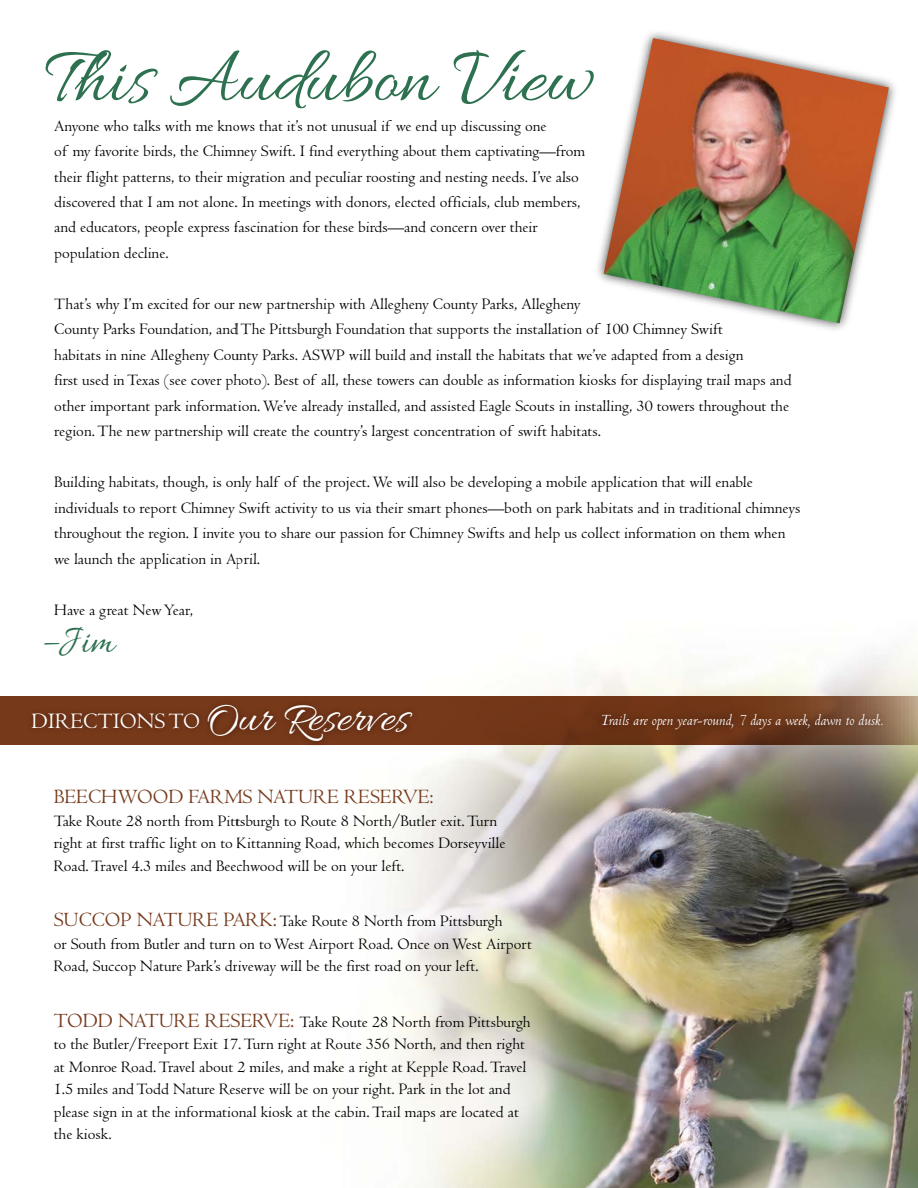
<style>
.page{position:relative;width:918px;height:1188px;background:#fff}
.page>*{position:absolute;margin:0;border:0;box-sizing:border-box;transform-origin:0 0}
.t1{font:81.15px "Allura";color:#2d7150}
.t2{font:40.8px "Allura";color:#2d7150}
.t3{font:22.8px "Centaur";color:#fff}
.t4{font:21px "Centaur";color:#76391b}
.t5{font:16.5px/25.5px "Centaur";color:#000}
.t6{font:italic 16.5px "Centaur";color:#fff}
.s1{font-family:"Allura";font-size:46.05px}
.s2{font-size:21px;color:#76391b}
</style>
<div class="page">
<img style="left:0;top:744px;width:918px;height:444px">
<div style="left:0;top:696px;width:918px;height:48px;background:#76391a"></div>
<img style="left:196px;top:707px;width:42px;height:56px">
<img style="left:34px;top:707px;width:174px;height:35px">
<img style="left:238px;top:32px;width:680px;height:977px">
<img style="left:604px;top:38px;width:285px;height:285px">
<h1 class="t1" style="left:45px;top:33px;width:547px">This Audubon View</h1>
<p class="t5" style="left:54px;top:113px;width:533px">Anyone who talks with me knows that it’s not unusual if we end up discussing one<br>of my favorite birds, the Chimney Swift. I find everything about them captivating—from their flight patterns, to their migration and peculiar roosting and nesting needs. I’ve also discovered that I am not alone. In meetings with donors, elected officials, club members, and educators, people express fascination for these birds—and concern over their population decline.</p>
<p class="t5" style="left:54px;top:292px;width:739px">That’s why I’m excited for our new partnership with Allegheny County Parks, Allegheny<br>County Parks Foundation, and The Pittsburgh Foundation that supports the installation of 100 Chimney Swift<br>habitats in nine Allegheny County Parks. ASWP will build and install the habitats that we’ve adapted from a design<br>first used in Texas (see cover photo). Best of all, these towers can double as information kiosks for displaying trail maps and other important park information. We’ve already installed, and assisted Eagle Scouts in installing, 30 towers throughout the region. The new partnership will create the country’s largest concentration of swift habitats.</p>
<p class="t5" style="left:54px;top:470px;width:748px">Building habitats, though, is only half of the project. We will also be developing a mobile application that will enable individuals to report Chimney Swift activity to us via their smart phones—both on park habitats and in traditional chimneys throughout the region. I invite you to share our passion for Chimney Swifts and help us collect information on them when we launch the application in April.</p>
<p class="t5" style="left:54px;top:597px;width:140px">Have a great New Year,</p>
<h2 class="t2" style="left:39px;top:618px;width:78px">–Jim</h2>
<h3 class="t3" style="left:31px;top:708px;width:379px">DIRECTIONS TO <span class="s1">Our Reserves</span></h3>
<p class="t6" style="left:600px;top:711px;width:284px">Trails are open year-round, 7 days a week, dawn to dusk.</p>
<p class="t4" style="left:54px;top:785px;width:381px">BEECHWOOD FARMS NATURE RESERVE:</p>
<p class="t5" style="left:54px;top:810px;width:453px;line-height:22.5px">Take Route 28 north from Pittsburgh to Route 8 North/Butler exit. Turn right at first traffic light on to Kittanning Road, which becomes Dorseyville<br>Road. Travel 4.3 miles and Beechwood will be on your left.</p>
<p class="t5" style="left:54px;top:910px;width:480px;line-height:22.5px"><span class="s2">SUCCOP NATURE PARK:</span> Take Route 8 North from Pittsburgh<br>or South from Butler and turn on to West Airport Road. Once on West Airport<br>Road, Succop Nature Park’s driveway will be the first road on your left.</p>
<p class="t5" style="left:54px;top:1011px;width:478px;line-height:22.5px"><span class="s2">TODD NATURE RESERVE:</span> Take Route 28 North from Pittsburgh to the Butler/Freeport Exit 17. Turn right at Route 356 North, and then right at Monroe Road. Travel about 2 miles, and make a right at Kepple Road. Travel 1.5 miles and Todd Nature Reserve will be on your right. Park in the lot and please sign in at the informational kiosk at the cabin. Trail maps are located at the kiosk.</p>
</div>
